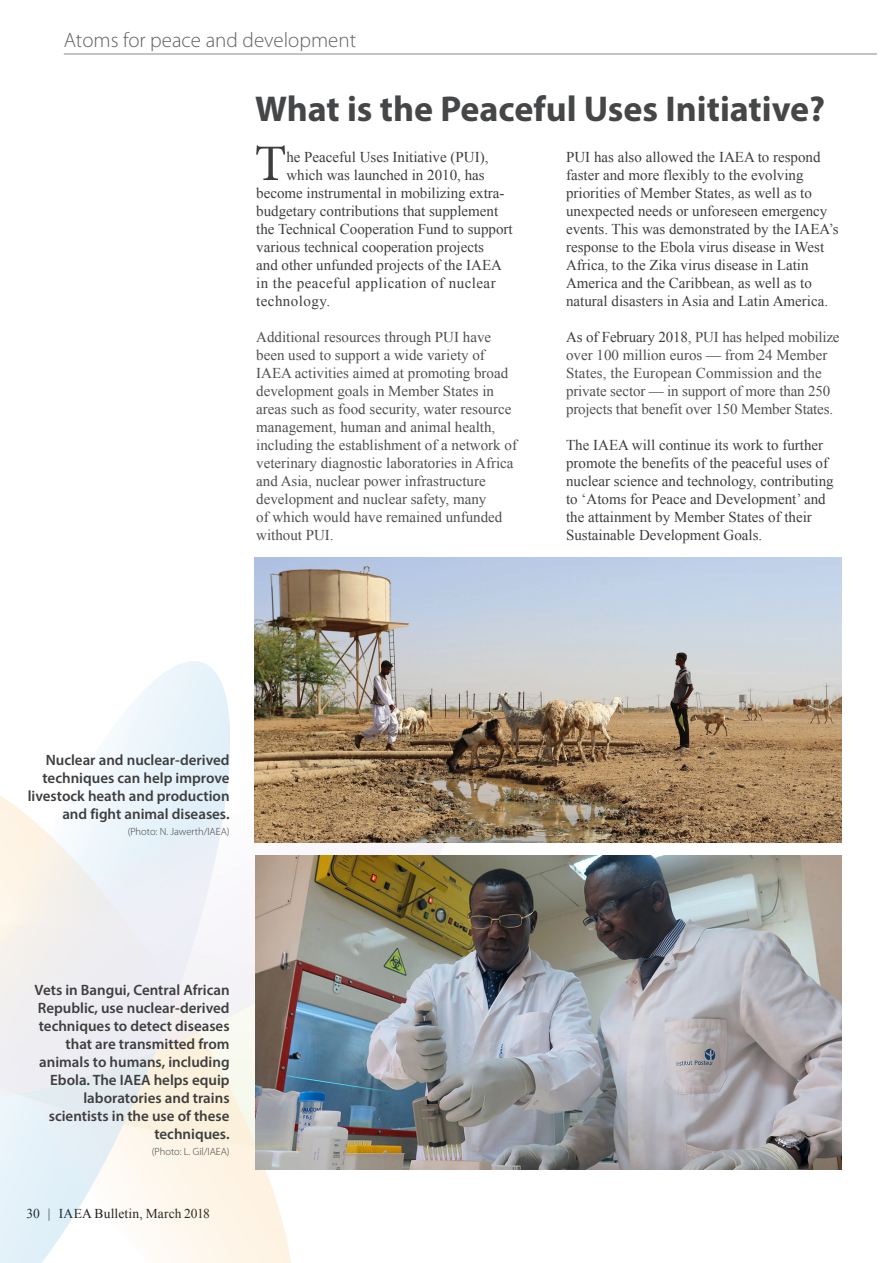
<style>
.page{position:relative;width:893px;height:1263px;background:#fff}
.page>*{position:absolute;margin:0;border:0;box-sizing:border-box;transform-origin:0 0}
.Frist_Para{font:51.3px "Minion Pro";color:#3e3e3f}
.Story_Title{font:700 36px "Myriad Pro";color:#454647}
.t1{font:300 21px "Myriad Pro";color:#636366}
.Body_Text{font:15px/18px "Times New Roman";color:#50504f}
.Body_Text-2{font:15px/18px "Times New Roman";color:#3e3e3f}
.Photo_caption{font:600 15px/18px "Myriad Pro";color:#3e3e3f;text-align:right}
.Frist_Para-2{font:15px "Times New Roman";color:#3e3e3f}
.Frist_Para-3{font:15px "Times New Roman";letter-spacing:.03em;color:#3e3e3f}
.t2{font:13.5px "Times New Roman";letter-spacing:.01em;color:#231f20}
.Photo_credit{font:300 10.5px "Myriad Pro";color:#3e3e3f}
.s1{color:#3e3e3f}
</style>
<div class="page">
<hr style="left:64px;top:54px;width:813px;height:1px;background:#636366">
<img style="left:0;top:661px;width:470px;height:602px">
<img style="left:255px;top:558px;width:587px;height:285px">
<img style="left:256px;top:856px;width:586px;height:313px">
<h3 class="t1" style="left:64px;top:28px;width:294px">Atoms for peace and development</h3>
<p class="Story_Title" style="left:255px;top:85px;width:572px">What is the Peaceful Uses Initiative?</p>
<p class="Frist_Para" style="left:255px;top:129px;width:33px">T</p>
<p class="Frist_Para-2" style="left:286px;top:147px;width:204px">he Peaceful Uses Initiative (PUI),</p>
<p class="Body_Text-2" style="left:566px;top:148px;width:274px">PUI has also allowed the IAEA to respond faster and more flexibly to the evolving priorities of Member States, as well as to unexpected needs or unforeseen emergency events. This was demonstrated by the IAEA’s response to the Ebola virus disease in West Africa, to the Zika virus disease in Latin America and the Caribbean, as well as to natural disasters in Asia and Latin America.</p>
<p class="Body_Text" style="left:566px;top:328px;width:275px"><span class="s1">As of February 2018</span>, PUI has helped mobilize over 100 million euros — from 24 Member States, the European Commission and the private sector — in support of more than 250 projects that benefit over 150 Member States.</p>
<p class="Body_Text-2" style="left:566px;top:436px;width:269px">The IAEA will continue its work to further promote the benefits of the peaceful uses of nuclear science and technology, contributing to ‘Atoms for Peace and Development’ and the attainment by Member States of their Sustainable Development Goals.</p>
<p class="Frist_Para-2" style="left:286px;top:165px;width:200px">which was launched in 2010, has</p>
<p class="Frist_Para-2" style="left:256px;top:183px;width:250px">become instrumental in mobilizing extra-</p>
<p class="Frist_Para-2" style="left:256px;top:201px;width:244px">budgetary contributions that supplement</p>
<p class="Frist_Para-2" style="left:256px;top:219px;width:258px">the Technical Cooperation Fund to support</p>
<p class="Frist_Para-2" style="left:256px;top:237px;width:229px">various technical cooperation projects</p>
<p class="Frist_Para-2" style="left:256px;top:255px;width:247px">and other unfunded projects of the IAEA</p>
<p class="Frist_Para-3" style="left:256px;top:273px;width:241px">in the peaceful application of nuclear</p>
<p class="Frist_Para-3" style="left:256px;top:291px;width:75px">technology.</p>
<p class="Body_Text" style="left:256px;top:328px;width:262px">Additional resources through PUI have been used to support a wide variety of IAEA activities aimed at promoting broad development goals in Member States in areas such as food security, water resource management, human and animal health, including the establishment of a network of veterinary diagnostic laboratories in Africa and Asia, nuclear power infrastructure development and nuclear safety, many<br>of which would have remained unfunded without PUI.</p>
<p class="Photo_caption" style="left:28px;top:750px;width:203px">Nuclear and nuclear-derived techniques can help improve livestock heath and production and fight animal diseases.</p>
<p class="Photo_credit" style="left:128px;top:826px;width:103px">(Photo: N. Jawerth/IAEA)</p>
<p class="Photo_caption" style="left:35px;top:980px;width:197px">Vets in Bangui, Central African<br>Republic, use nuclear-derived techniques to detect diseases that are transmitted from animals to humans, including<br>Ebola. The IAEA helps equip laboratories and trains scientists in the use of these techniques.</p>
<p class="Photo_credit" style="left:152px;top:1146px;width:79px">(Photo: L. Gil/IAEA)</p>
<p class="t2" style="left:26px;top:1205px;width:185px">30 | IAEA Bulletin, March 2018</p>
</div>
